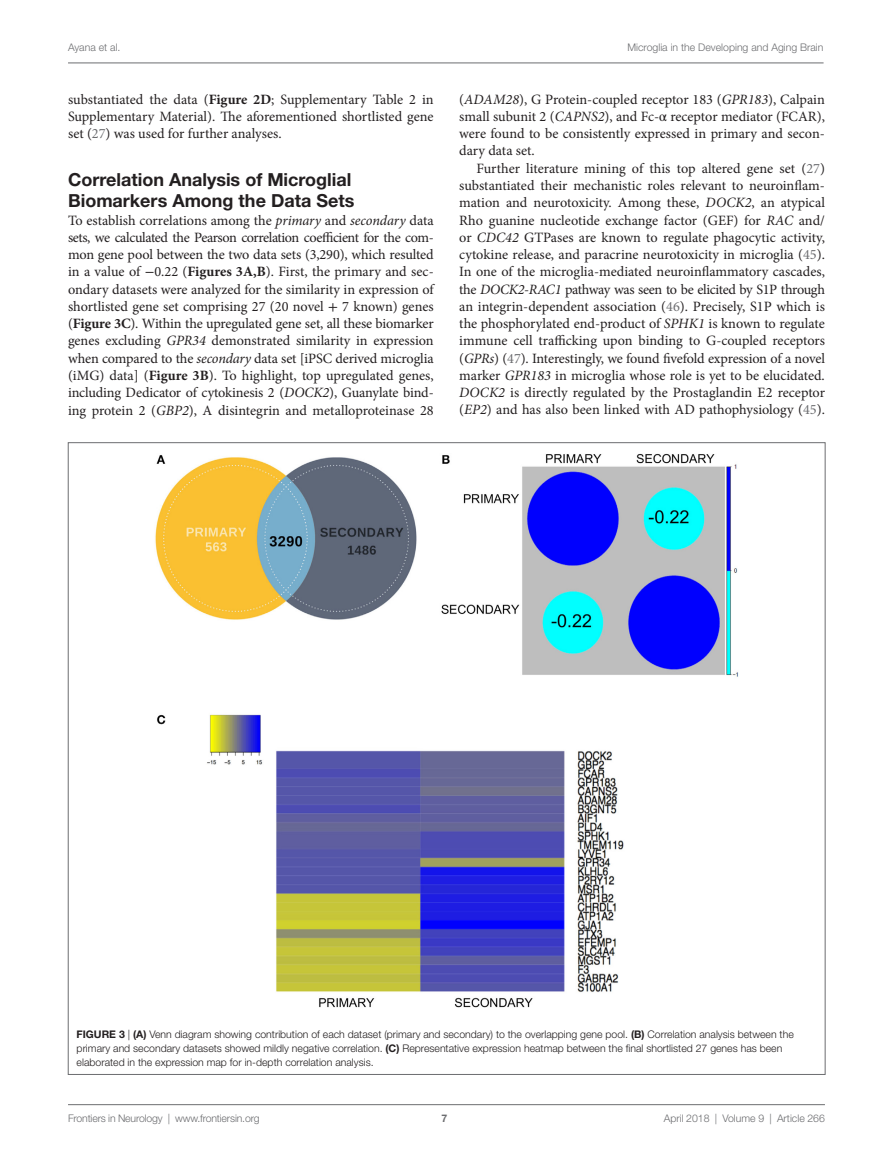
<style>
.page{position:relative;width:893px;height:1170px;background:#fff}
.page>*{position:absolute;margin:0;border:0;box-sizing:border-box;transform-origin:0 0}
.t1{font:700 18px/21px "Helvetica Neue LT Std";color:#231f20}
.t2{font:14.25px/17.2px "Minion Pro";color:#231f20;text-align:justify}
.t3{font:300 10.5px/14.2px "Helvetica Neue LT Std";color:#231f20}
.t4{font:300 10.5px "Helvetica Neue LT Std";color:#6c6d70}
.t5{font:700 10.5px "Helvetica Neue LT Std";color:#6c6d70}
.s1{font-weight:700}
.s2{color:#6c6d70}
.s3{font-style:italic}
.s4{font-family:"STIX General"}
</style>
<div class="page">
<img style="left:155px;top:454px;width:583px;height:553px">
<hr style="left:68px;top:1104px;width:757px;height:1px;background:#6c6d70">
<hr style="left:68px;top:63px;width:755px;height:1px;background:#6c6d70">
<p class="t4" style="left:68px;top:41px;width:54px">Ayana et al.</p>
<p class="t4" style="left:627px;top:41px;width:198px">Microglia in the Developing and Aging Brain</p>
<p class="t2" style="left:68px;top:90px;width:367px">substantiated the data (<span class="s1">Figure 2D</span>; Supplementary Table 2 in Supplementary Material). The aforementioned shortlisted gene set (<span class="s2">27</span>) was used for further analyses.</p>
<p class="t1" style="left:68px;top:169px;width:288px">Correlation Analysis of Microglial<br>Biomarkers Among the Data Sets</p>
<p class="t2" style="left:68px;top:211px;width:367px">To establish correlations among the <span class="s3">primary</span> and <span class="s3">secondary</span> data sets, we calculated the Pearson correlation coefficient for the com&shy;mon gene pool between the two data sets (3,290), which resulted in a value of <span class="s4">−</span>0.22 (<span class="s1">Figures 3A,B</span>). First, the primary and sec&shy;ondary datasets were analyzed for the similarity in expression of shortlisted gene set comprising 27 (20 novel <span class="s4">+</span> 7 known) genes (<span class="s1">Figure 3C</span>). Within the upregulated gene set, all these biomarker genes excluding <span class="s3">GPR34</span> demonstrated similarity in expression when compared to the <span class="s3">secondary</span> data set [iPSC derived microglia (iMG) data] (<span class="s1">Figure 3B</span>). To highlight, top upregulated genes, including Dedicator of cytokinesis 2 (<span class="s3">DOCK2</span>), Guanylate bind&shy;ing protein 2 (<span class="s3">GBP2</span>), A disintegrin and metalloproteinase 28</p>
<p class="t2" style="left:459px;top:90px;width:367px">(<span class="s3">ADAM28</span>), G Protein-coupled receptor 183 (<span class="s3">GPR183</span>), Calpain small subunit 2 (<span class="s3">CAPNS2</span>), and Fc-<span class="s4">α</span> receptor mediator (FCAR), were found to be consistently expressed in primary and secon&shy;dary data set.</p>
<p class="t2" style="left:459px;top:159px;width:367px;text-indent:17px">Further literature mining of this top altered gene set (<span class="s2">27</span>) substantiated their mechanistic roles relevant to neuroinflam&shy;mation and neurotoxicity. Among these, <span class="s3">DOCK2</span>, an atypical Rho guanine nucleotide exchange factor (GEF) for <span class="s3">RAC</span> and/ or <span class="s3">CDC42</span> GTPases are known to regulate phagocytic activity, cytokine release, and paracrine neurotoxicity in microglia (<span class="s2">45</span>).<br>In one of the microglia-mediated neuroinflammatory cascades, the <span class="s3">DOCK2</span>-<span class="s3">RAC1</span> pathway was seen to be elicited by S1P through an integrin-dependent association (<span class="s2">46</span>). Precisely, S1P which is the phosphorylated end-product of <span class="s3">SPHK1</span> is known to regulate immune cell trafficking upon binding to G-coupled receptors (<span class="s3">GPRs</span>) (<span class="s2">47</span>). Interestingly, we found fivefold expression of a novel marker <span class="s3">GPR183</span> in microglia whose role is yet to be elucidated.<br><span class="s3">DOCK2</span> is directly regulated by the Prostaglandin E2 receptor (<span class="s3">EP2</span>) and has also been linked with AD pathophysiology (<span class="s2">45</span>).</p>
<p class="t3" style="left:77px;top:1026px;width:719px"><span class="s1">Figure 3</span> | <span class="s1">(A)</span> Venn diagram showing contribution of each dataset (primary and secondary) to the overlapping gene pool. <span class="s1">(B)</span> Correlation analysis between the primary and secondary datasets showed mildly negative correlation. <span class="s1">(C)</span> Representative expression heatmap between the final shortlisted 27 genes has been elaborated in the expression map for in-depth correlation analysis.</p>
<p class="t4" style="left:68px;top:1111px;width:193px">Frontiers in Neurology | www.frontiersin.org</p>
<p class="t4" style="left:664px;top:1111px;width:163px">April 2018 | Volume 9 | Article 266</p>
<p class="t5" style="left:441px;top:1111px;width:7px">7</p>
</div>
